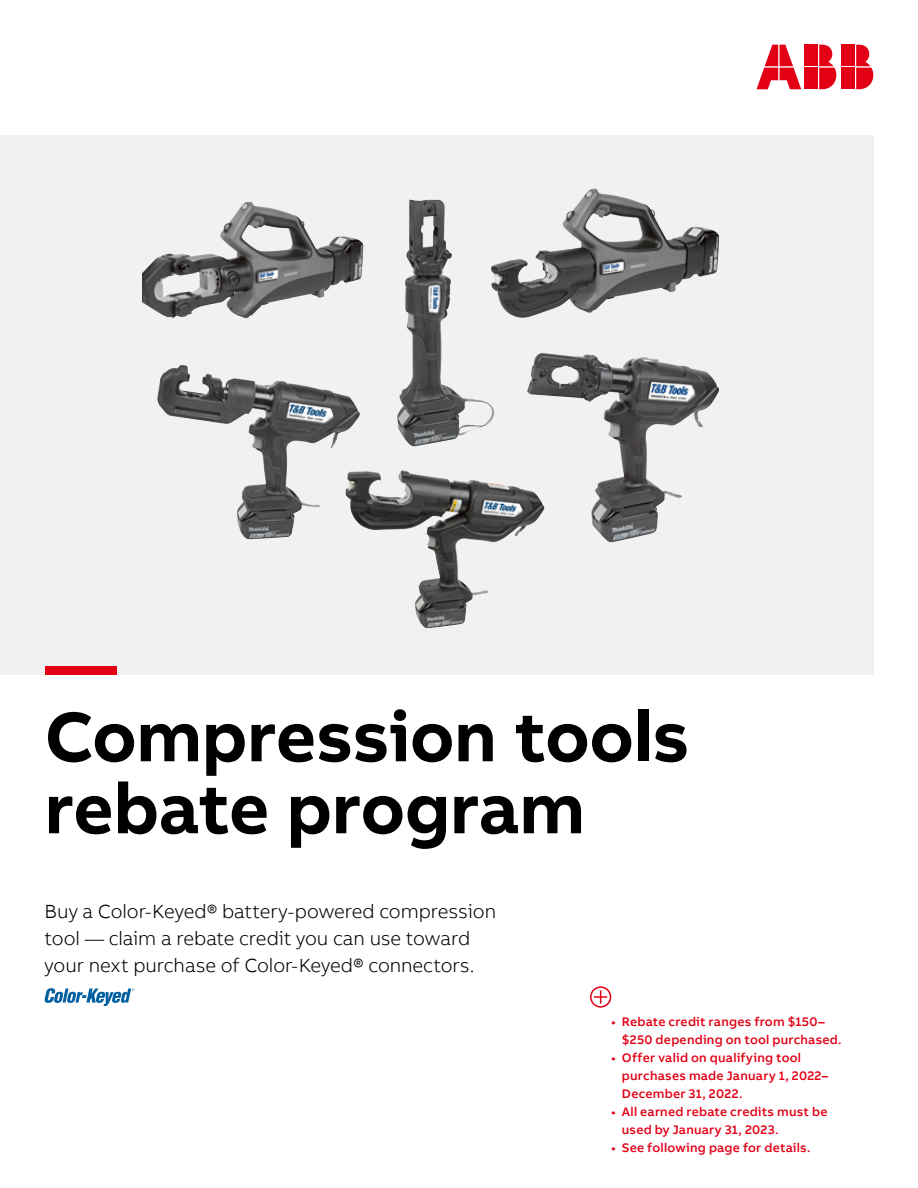
<style>
.page{position:relative;width:918px;height:1188px;background:#fff}
.page>*{position:absolute;margin:0;border:0;box-sizing:border-box;transform-origin:0 0}
.t1{font:700 72px/72px "AB Bvoice";letter-spacing:-.01em;color:#000}
.t2{font:700 72px "AB Bvoice";color:#e30015}
.t3{font:300 19.5px/27px "AB Bvoice";letter-spacing:-.005em;color:#000}
.t4{font:500 12.75px/18px "AB Bvoice";letter-spacing:.015em;color:#e30015}
</style>
<div class="page">
<div style="left:0;top:135px;width:873px;height:540px;background:#f1f1f1"></div>
<svg style="left:590px;top:986px;width:21px;height:22px"></svg>
<div style="left:842px;top:45px;width:13px;height:21px;background:#e30015"></div>
<div style="left:842px;top:68px;width:13px;height:21px;background:#e30015"></div>
<svg style="left:856px;top:45px;width:17px;height:44px"></svg>
<svg style="left:757px;top:45px;width:44px;height:44px"></svg>
<div style="left:805px;top:45px;width:13px;height:21px;background:#e30015"></div>
<div style="left:805px;top:68px;width:13px;height:21px;background:#e30015"></div>
<svg style="left:819px;top:45px;width:17px;height:44px"></svg>
<img style="left:157px;top:366px;width:163px;height:173px">
<img style="left:527px;top:353px;width:149px;height:190px">
<img style="left:142px;top:202px;width:221px;height:116px">
<img style="left:397px;top:201px;width:97px;height:245px">
<img style="left:346px;top:471px;width:116px;height:157px">
<img style="left:491px;top:189px;width:228px;height:129px">
<svg style="left:45px;top:988px;width:89px;height:18px"></svg>
<h1 class="t2" style="left:45px;top:619px;width:73px">—</h1>
<h1 class="t1" style="left:45px;top:701px;width:647px">Compression tools rebate program</h1>
<h2 class="t3" style="left:45px;top:898px;width:453px">Buy a Color-Keyed® battery-powered compression tool — claim a rebate credit you can use toward your next purchase of Color-Keyed® connectors.</h2>
<p class="t4" style="left:622px;top:1012px;width:221px;text-indent:-11px">• Rebate credit ranges from $150– $250 depending on tool purchased.</p>
<p class="t4" style="left:622px;top:1048px;width:208px;text-indent:-11px">• Offer valid on qualifying tool purchases made January 1, 2022–<br>December 31, 2022.</p>
<p class="t4" style="left:622px;top:1102px;width:207px;text-indent:-11px">• All earned rebate credits must be used by January 31, 2023.</p>
<p class="t4" style="left:611px;top:1138px;width:201px">• See following page for details.</p>
</div>
